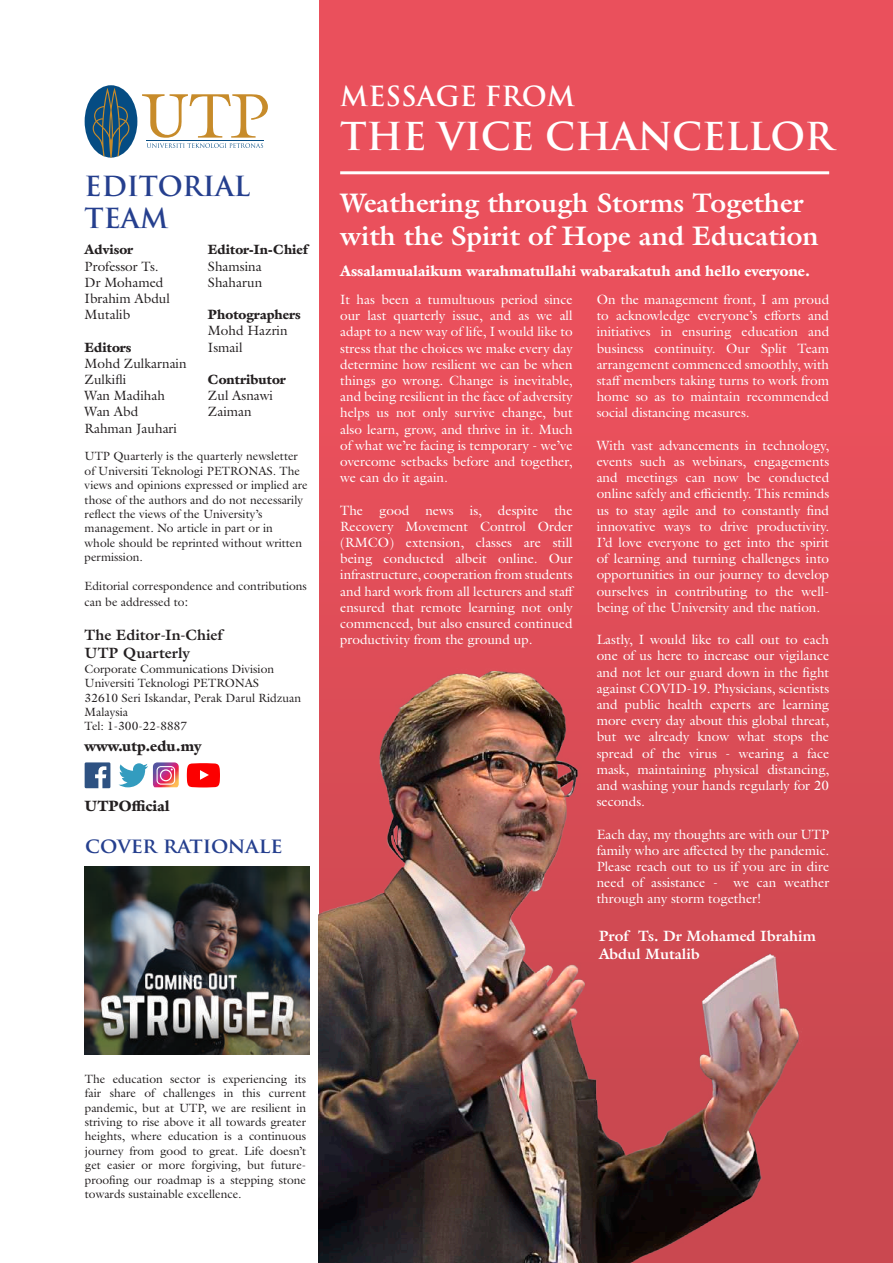
<style>
.page{position:relative;width:893px;height:1263px;background:#fff}
.page>*{position:absolute;margin:0;border:0;box-sizing:border-box;transform-origin:0 0}
.t1{font:700 37.5px "Trajan Pro";letter-spacing:-.005em;color:#fff}
.t2{font:700 27px/32.4px "Galliard Pro";color:#fff}
.t3{font:700 27px/32.4px "Trajan Pro";color:#253f8e}
.t4{font:700 27px "Trajan Pro";color:#fff}
.t5{font:700 21px "Trajan Pro";color:#253f8e}
.t6{font:900 15px "Galliard Pro";color:#fff}
.t7{font:700 15px/18px "Galliard Pro";color:#fff}
.t8{font:700 15px/18px "Galliard Pro";color:#231f20}
.t9{font:900 15px "Galliard Pro";color:#231f20}
.t10{font:13.5px/16.2px "Galliard Pro";color:#fff;text-align:justify}
.t11{font:13.5px/16.2px "Galliard Pro";color:#231f20}
.t12{font:900 13.5px "Galliard Pro";color:#231f20}
.t13{font:12px/14.4px "Galliard Pro";color:#231f20}
.s1{font-size:13.5px}
</style>
<div class="page">
<div style="left:319px;top:0;width:574px;height:1263px;background:#ea505c"></div>
<hr style="left:340px;top:171px;width:489px;height:3px;background:#fff">
<svg style="left:85px;top:762px;width:25px;height:26px"></svg>
<svg style="left:119px;top:763px;width:29px;height:24px"></svg>
<img style="left:153px;top:762px;width:26px;height:25px">
<svg style="left:157px;top:766px;width:18px;height:19px"></svg>
<svg style="left:187px;top:763px;width:33px;height:24px"></svg>
<div style="left:85px;top:85px;width:52px;height:73px;background:#054c83;border-radius:50%"></div>
<svg style="left:93px;top:88px;width:37px;height:70px"></svg>
<svg style="left:142px;top:94px;width:126px;height:54px"></svg>
<img style="left:85px;top:867px;width:225px;height:187px">
<img style="left:319px;top:625px;width:540px;height:638px">
<h2 class="t3" style="left:85px;top:170px;width:167px">EDITORIAL<br>TEAM</h2>
<p class="t12" style="left:85px;top:241px;width:50px">Advisor</p>
<p class="t11" style="left:85px;top:258px;width:87px">Professor Ts.<br>Dr Mohamed<br>Ibrahim Abdul<br>Mutalib</p>
<p class="t12" style="left:85px;top:338px;width:48px">Editors</p>
<p class="t11" style="left:85px;top:355px;width:104px">Mohd Zulkarnain<br>Zulkifli<br>Wan Madihah<br>Wan Abd<br>Rahman Jauhari</p>
<p class="t12" style="left:208px;top:241px;width:102px">Editor-In-Chief</p>
<p class="t11" style="left:208px;top:258px;width:56px">Shamsina<br>Shaharun</p>
<p class="t12" style="left:208px;top:306px;width:94px">Photographers</p>
<p class="t11" style="left:208px;top:322px;width:81px">Mohd Hazrin<br>Ismail</p>
<p class="t12" style="left:208px;top:371px;width:79px">Contributor</p>
<p class="t11" style="left:208px;top:387px;width:67px">Zul Asnawi<br>Zaiman</p>
<p class="t13" style="left:85px;top:449px;width:225px">UTP Quarterly is the quarterly newsletter of Universiti Teknologi PETRONAS. The views and opinions expressed or implied are those of the authors and do not necessarily reflect the views of the University’s management. No article in part or in<br>whole should be reprinted without written permission.</p>
<p class="t13" style="left:85px;top:578px;width:224px;line-height:16.2px">Editorial correspondence and contributions can be addressed to<span class="s1">:</span></p>
<p class="t8" style="left:85px;top:626px;width:140px">The Editor-In-Chief<br>UTP Quarterly</p>
<p class="t13" style="left:85px;top:661px;width:218px">Corporate Communications Division<br>Universiti Teknologi PETRONAS<br>32610 Seri Iskandar, Perak Darul Ridzuan<br>Malaysia<br>Tel: 1-300-22-8887</p>
<p class="t9" style="left:85px;top:736px;width:118px">www.utp.edu.my</p>
<p class="t9" style="left:85px;top:796px;width:86px">UTPOfficial</p>
<h3 class="t5" style="left:85px;top:832px;width:199px">cover rationale</h3>
<h2 class="t4" style="left:340px;top:79px;width:236px">MESSAGE FROM</h2>
<h1 class="t1" style="left:340px;top:113px;width:494px">THE VICE CHANCELLOR</h1>
<h2 class="t2" style="left:340px;top:186px;width:480px">Weathering through Storms Together with the Spirit of Hope and Education</h2>
<p class="t6" style="left:340px;top:261px;width:471px">Assalamualaikum warahmatullahi wabarakatuh and hello everyone.</p>
<p class="t10" style="left:340px;top:291px;width:234px">It has been a tumultuous period since our last quarterly issue, and as we all adapt to a new way of life, I would like to stress that the choices we make every day determine how resilient we can be when things go wrong. Change is inevitable, and being resilient in the face of adversity helps us not only survive change, but also learn, grow, and thrive in it. Much of what we’re facing is temporary - we’ve overcome setbacks before and together, we can do it again.</p>
<p class="t10" style="left:340px;top:502px;width:236px;text-align:left">The good news is, despite the Recovery Movement Control Order (RMCO) extension, classes are still being conducted albeit online. Our infrastructure, cooperation from students and hard work from all lecturers and staff ensured that remote learning not only commenced, but also ensured continued productivity from the ground up.</p>
<p class="t10" style="left:597px;top:291px;width:234px">On the management front, I am proud to acknowledge everyone’s efforts and initiatives in ensuring education and business continuity. Our Split Team arrangement commenced smoothly, with staff members taking turns to work from home so as to maintain recommended social distancing measures.</p>
<p class="t10" style="left:597px;top:437px;width:234px">With vast advancements in technology, events such as webinars, engagements and meetings can now be conducted online safely and efficiently. This reminds us to stay agile and to constantly find innovative ways to drive productivity.<br>I’d love everyone to get into the spirit of learning and turning challenges into opportunities in our journey to develop ourselves in contributing to the well&shy;being of the University and the nation.</p>
<p class="t10" style="left:597px;top:631px;width:234px">Lastly, I would like to call out to each one of us here to increase our vigilance and not let our guard down in the fight against COVID-19. Physicians, scientists and public health experts are learning more every day about this global threat, but we already know what stops the spread of the virus - wearing a face mask, maintaining physical distancing, and washing your hands regularly for 20 seconds.</p>
<p class="t10" style="left:597px;top:826px;width:234px">Each day, my thoughts are with our UTP family who are affected by the pandemic.<br>Please reach out to us if you are in dire need of assistance - we can weather through any storm together!</p>
<p class="t7" style="left:599px;top:926px;width:219px">Prof Ts. Dr Mohamed Ibrahim<br>Abdul Mutalib</p>
<p class="t13" style="left:85px;top:1071px;width:223px;text-align:justify">The education sector is experiencing its fair share of challenges in this current pandemic, but at UTP, we are resilient in striving to rise above it all towards greater heights, where education is a continuous journey from good to great. Life doesn’t get easier or more forgiving, but future&shy;proofing our roadmap is a stepping stone towards sustainable excellence.</p>
</div>
